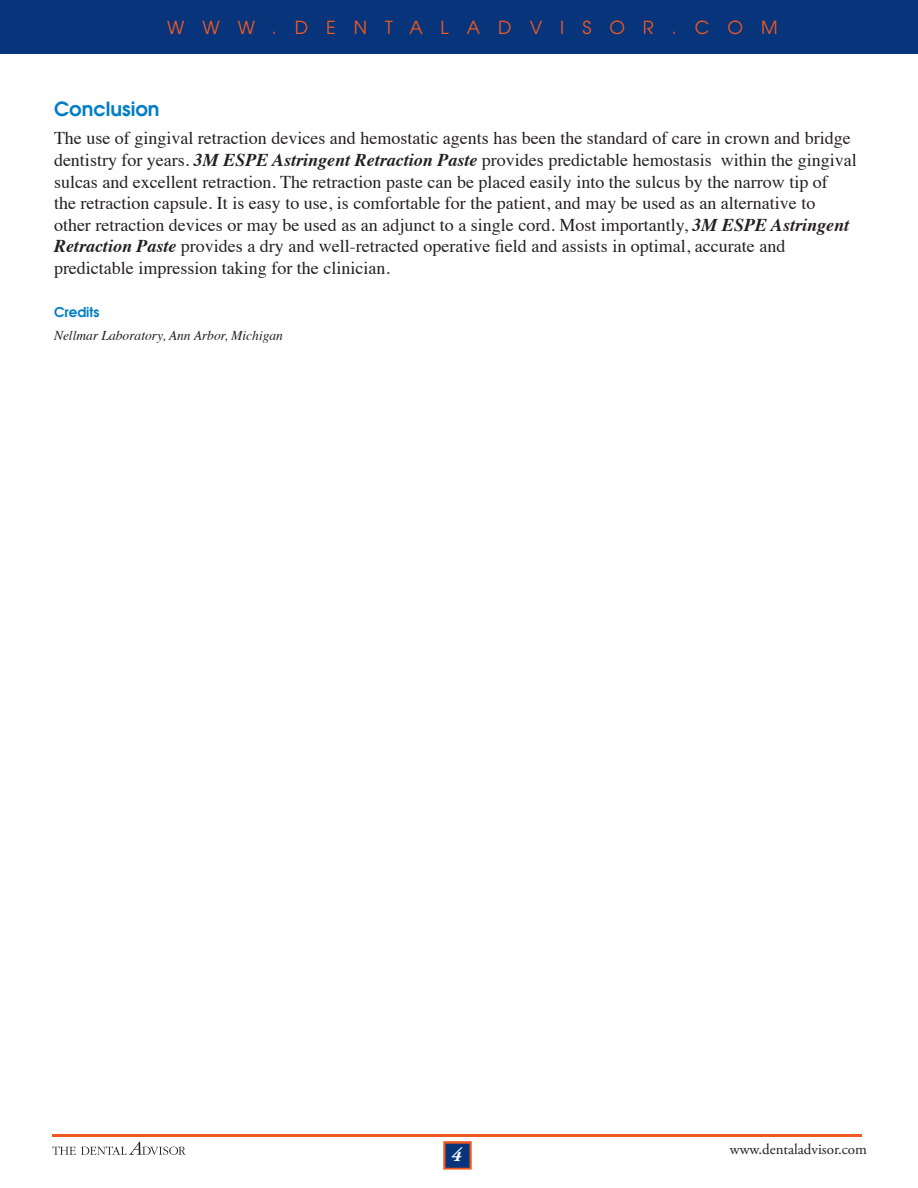
<style>
.page{position:relative;width:918px;height:1188px;background:#fff}
.page>*{position:absolute;margin:0;border:0;box-sizing:border-box;transform-origin:0 0}
.t1{font:600 19.5px "Avant Garde";color:#007ec5}
.t2{font:italic 700 19.5px "Adobe Garamond Pro";color:#fff}
.Body_Text{font:18px/21.6px "Times";color:#231f20}
.t3{font:18px "Avant Garde";letter-spacing:1em;color:#f15921}
.t4{font:15px "Adobe Garamond Pro";color:#231f20}
.Body_Text-2{font:italic 13.5px "Times";color:#231f20}
.t5{font:600 13.5px "Avant Garde";color:#007ec5}
.s1{font-weight:700;font-style:italic}
</style>
<div class="page">
<svg style="left:443px;top:1141px;width:29px;height:28px"></svg>
<div style="left:446px;top:1144px;width:23px;height:24px;background:#08347b;border:1px solid #08347b"></div>
<svg style="left:52px;top:1141px;width:134px;height:14px"></svg>
<hr style="left:52px;top:1134px;width:810px;height:2px;background:#f15921">
<div style="left:0;top:0;width:918px;height:54px;background:#08347b"></div>
<p class="t3" style="left:167px;top:17px;width:612px">WWW.DENTALADVISOR.COM</p>
<p class="t1" style="left:54px;top:96px;width:107px">Conclusion</p>
<p class="Body_Text" style="left:54px;top:126px;width:804px">The use of gingival retraction devices and hemostatic agents has been the standard of care in crown and bridge dentistry for years. <span class="s1">3M ESPE Astringent Retraction Paste</span> provides predictable hemostasis within the gingival sulcas and excellent retraction. The retraction paste can be placed easily into the sulcus by the narrow tip of<br>the retraction capsule. It is easy to use, is comfortable for the patient, and may be used as an alternative to other retraction devices or may be used as an adjunct to a single cord. Most importantly, <span class="s1">3M ESPE Astringent Retraction Paste</span> provides a dry and well-retracted operative field and assists in optimal, accurate and predictable impression taking for the clinician.</p>
<p class="t5" style="left:54px;top:303px;width:47px">Credits</p>
<p class="Body_Text-2" style="left:54px;top:324px;width:231px">Nellmar Laboratory, Ann Arbor, Michigan</p>
<p class="t2" style="left:451px;top:1143px;width:12px">4</p>
<p class="t4" style="left:730px;top:1140px;width:139px">www.dentaladvisor.com</p>
</div>
